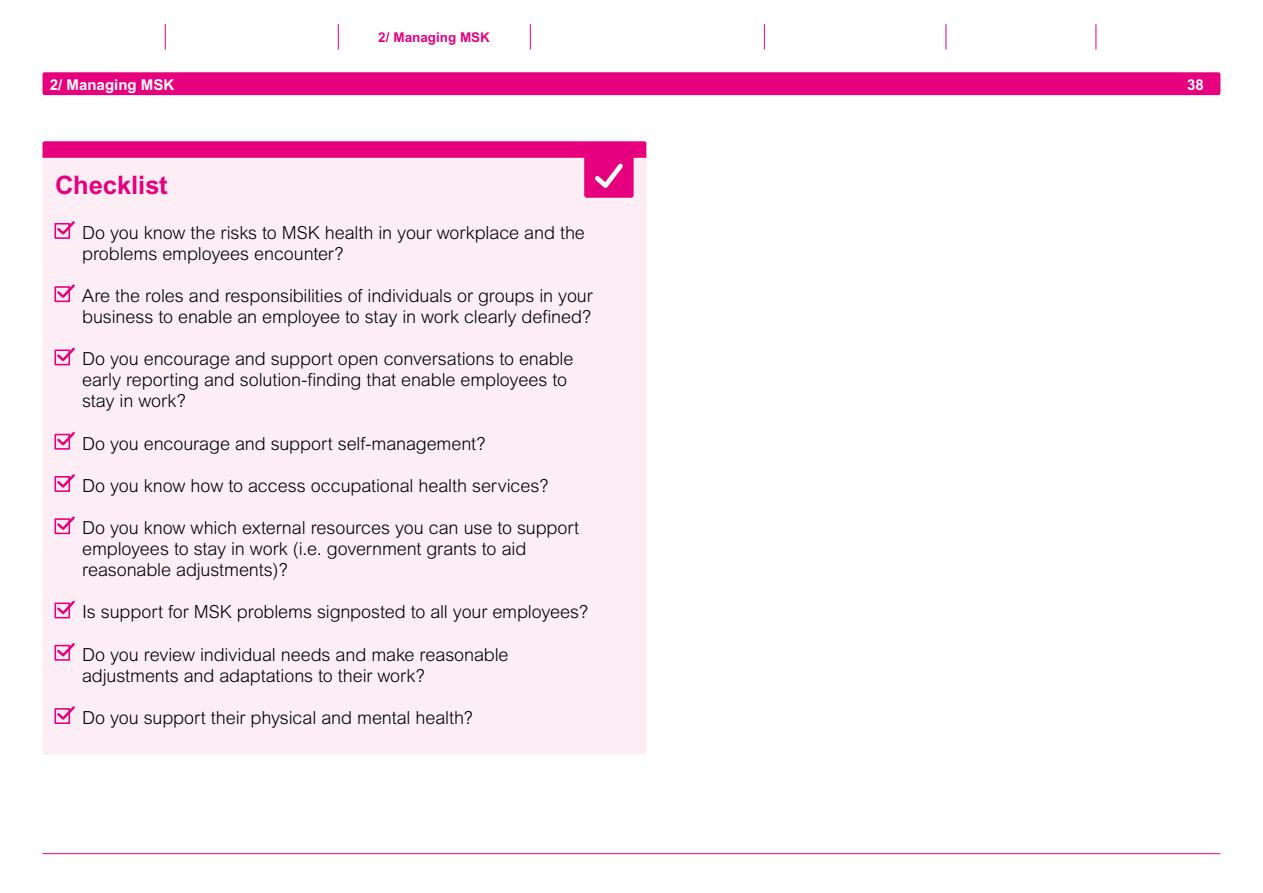
<style>
.page{position:relative;width:1263px;height:893px;background:#fff}
.page>*{position:absolute;margin:0;border:0;box-sizing:border-box;transform-origin:0 0}
.t1{font:700 25.5px "Arial";letter-spacing:-.005em;color:#e6007d}
.t2{font:300 18px/21px "Arial";letter-spacing:-.005em;color:#000}
.t3{font:700 15px "Arial";color:#fff}
.t4{font:700 13.5px "Arial";color:#e6007d}
</style>
<div class="page">
<hr style="left:43px;top:853px;width:1177px;height:1px;background:#e6007d">
<div style="left:43px;top:72px;width:1177px;height:23px;background:#e6007d;border-radius:2px"></div>
<svg style="left:165px;top:24px;width:1px;height:26px"></svg>
<svg style="left:338px;top:24px;width:1px;height:26px"></svg>
<svg style="left:530px;top:24px;width:1px;height:26px"></svg>
<svg style="left:764px;top:24px;width:1px;height:26px"></svg>
<svg style="left:945px;top:24px;width:1px;height:26px"></svg>
<svg style="left:1095px;top:24px;width:1px;height:26px"></svg>
<div style="left:43px;top:193px;width:603px;height:562px;background:#fdeef6"></div>
<div style="left:54px;top:223px;width:16px;height:16px;border:2px solid #e6007d"></div>
<svg style="left:55px;top:219px;width:22px;height:18px"></svg>
<div style="left:54px;top:286px;width:16px;height:16px;border:2px solid #e6007d"></div>
<svg style="left:55px;top:282px;width:22px;height:18px"></svg>
<div style="left:54px;top:349px;width:16px;height:16px;border:2px solid #e6007d"></div>
<svg style="left:55px;top:345px;width:22px;height:18px"></svg>
<div style="left:54px;top:434px;width:16px;height:16px;border:2px solid #e6007d"></div>
<svg style="left:55px;top:430px;width:22px;height:18px"></svg>
<div style="left:54px;top:476px;width:16px;height:16px;border:2px solid #e6007d"></div>
<svg style="left:55px;top:472px;width:22px;height:18px"></svg>
<div style="left:54px;top:518px;width:16px;height:16px;border:2px solid #e6007d"></div>
<svg style="left:55px;top:514px;width:22px;height:18px"></svg>
<div style="left:54px;top:602px;width:16px;height:16px;border:2px solid #e6007d"></div>
<svg style="left:55px;top:598px;width:22px;height:18px"></svg>
<div style="left:54px;top:645px;width:16px;height:16px;border:2px solid #e6007d"></div>
<svg style="left:55px;top:641px;width:22px;height:18px"></svg>
<div style="left:54px;top:708px;width:16px;height:16px;border:2px solid #e6007d"></div>
<svg style="left:55px;top:704px;width:22px;height:18px"></svg>
<div style="left:585px;top:156px;width:47px;height:41px;background:#e6007d;border-radius:2px"></div>
<div style="left:584px;top:155px;width:50px;height:43px;border:2px solid #e6007d;border-radius:2px"></div>
<svg style="left:43px;top:141px;width:603px;height:52px"></svg>
<p class="t4" style="left:378px;top:30px;width:113px">2/ Managing MSK</p>
<p class="t3" style="left:50px;top:76px;width:126px">2/ Managing MSK</p>
<p class="t3" style="left:1187px;top:76px;width:18px">38</p>
<h1 class="t1" style="left:55px;top:171px;width:114px">Checklist</h1>
<p class="t2" style="left:82px;top:222px;width:504px">Do you know the risks to MSK health in your workplace and the problems employees encounter?</p>
<p class="t2" style="left:82px;top:285px;width:512px">Are the roles and responsibilities of individuals or groups in your business to enable an employee to stay in work clearly defined?</p>
<p class="t2" style="left:82px;top:348px;width:493px">Do you encourage and support open conversations to enable early reporting and solution-finding that enable employees to stay in work?</p>
<p class="t2" style="left:82px;top:433px;width:405px">Do you encourage and support self-management?</p>
<p class="t2" style="left:82px;top:475px;width:468px">Do you know how to access occupational health services?</p>
<p class="t2" style="left:82px;top:517px;width:499px">Do you know which external resources you can use to support employees to stay in work (i.e. government grants to aid reasonable adjustments)?</p>
<p class="t2" style="left:82px;top:602px;width:507px">Is support for MSK problems signposted to all your employees?</p>
<p class="t2" style="left:82px;top:644px;width:428px">Do you review individual needs and make reasonable adjustments and adaptations to their work?</p>
<p class="t2" style="left:82px;top:707px;width:392px">Do you support their physical and mental health?</p>
</div>
